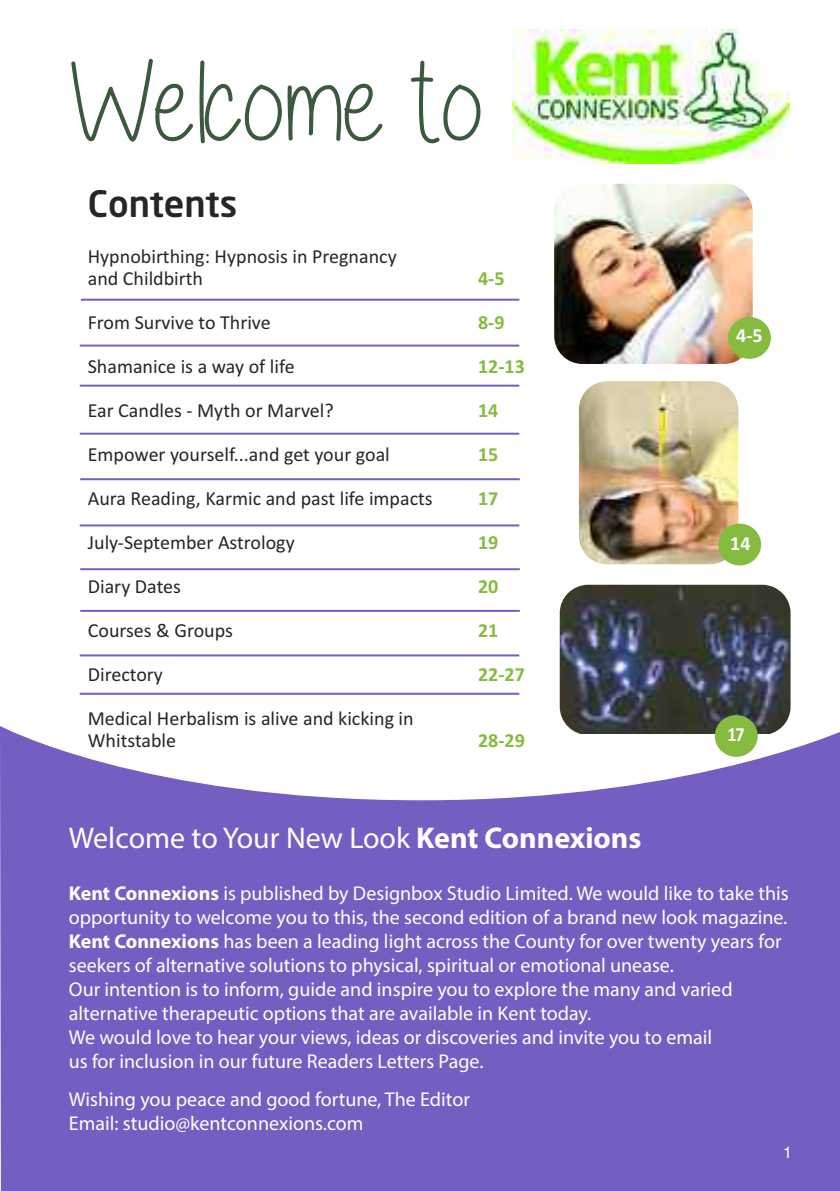
<style>
.page{position:relative;width:840px;height:1191px;background:#fff}
.page>*{position:absolute;margin:0;border:0;box-sizing:border-box;transform-origin:0 0}
.t1{font:112px "Alittlesunshine";color:#3b593c}
.t2{font:500 36px "Neo Sans Std";color:#272627}
.t3{font:30px "Myriad Pro";color:#fff}
.t4{font:20px/24px "Myriad Pro";color:#fff}
.t5{font:20px/22px "Calibri";color:#272627}
.t6{font:700 20px "Calibri";color:#85bc3f}
.t7{font:700 20px "Calibri";color:#fff}
.t8{font:700 20px "Calibri";color:#fff;scale:.9 1}
.t9{font:16px "Helvetica";color:#fff}
.s1{font-weight:700}
</style>
<div class="page">
<svg style="left:0;top:724px;width:839px;height:467px;background:#836fc8"></svg>
<img style="left:553px;top:184px;width:199px;height:180px;border-radius:28px">
<img style="left:512px;top:29px;width:276px;height:135px">
<img style="left:578px;top:381px;width:160px;height:183px;border-radius:28px">
<img style="left:559px;top:585px;width:231px;height:148px;border-radius:28px">
<div style="left:727px;top:317px;width:43px;height:42px;background:#85bc3f;border-radius:50%"></div>
<div style="left:717px;top:523px;width:43px;height:42px;background:#85bc3f;border-radius:50%"></div>
<div style="left:714px;top:715px;width:43px;height:42px;background:#85bc3f;border-radius:50%"></div>
<hr style="left:81px;top:299px;width:438px;height:2px;background:#745ec2">
<hr style="left:80px;top:344px;width:439px;height:2px;background:#745ec2">
<hr style="left:80px;top:385px;width:439px;height:2px;background:#745ec2">
<hr style="left:80px;top:433px;width:439px;height:2px;background:#745ec2">
<hr style="left:80px;top:478px;width:439px;height:2px;background:#745ec2">
<hr style="left:80px;top:524px;width:439px;height:2px;background:#745ec2">
<hr style="left:80px;top:568px;width:439px;height:2px;background:#745ec2">
<hr style="left:80px;top:610px;width:439px;height:2px;background:#745ec2">
<hr style="left:80px;top:693px;width:439px;height:2px;background:#745ec2">
<hr style="left:80px;top:654px;width:439px;height:2px;background:#745ec2">
<h1 class="t1" style="left:69px;top:44px;width:415px">Welcome to</h1>
<h2 class="t2" style="left:88px;top:189px;width:151px">Contents</h2>
<p class="t5" style="left:88px;top:245px;width:310px">Hypnobirthing: Hypnosis in Pregnancy and Childbirth</p>
<p class="t6" style="left:478px;top:266px;width:28px">4-5</p>
<p class="t5" style="left:88px;top:311px;width:184px">From Survive to Thrive</p>
<p class="t6" style="left:478px;top:310px;width:28px">8-9</p>
<p class="t5" style="left:88px;top:355px;width:208px">Shamanice is a way of life</p>
<p class="t6" style="left:478px;top:354px;width:48px">12-13</p>
<p class="t5" style="left:88px;top:399px;width:247px">Ear Candles - Myth or Marvel?</p>
<p class="t6" style="left:478px;top:398px;width:22px">14</p>
<p class="t5" style="left:88px;top:443px;width:303px">Empower yourself...and get your goal</p>
<p class="t6" style="left:478px;top:442px;width:22px">15</p>
<p class="t5" style="left:88px;top:487px;width:346px">Aura Reading, Karmic and past life impacts</p>
<p class="t6" style="left:478px;top:486px;width:22px">17</p>
<p class="t5" style="left:88px;top:531px;width:208px">July-September Astrology</p>
<p class="t6" style="left:478px;top:530px;width:22px">19</p>
<p class="t5" style="left:88px;top:575px;width:95px">Diary Dates</p>
<p class="t6" style="left:478px;top:574px;width:22px">20</p>
<p class="t5" style="left:88px;top:619px;width:147px">Courses &amp; Groups</p>
<p class="t6" style="left:478px;top:618px;width:22px">21</p>
<p class="t5" style="left:88px;top:663px;width:77px">Directory</p>
<p class="t6" style="left:478px;top:662px;width:48px">22-27</p>
<p class="t5" style="left:88px;top:707px;width:327px">Medical Herbalism is alive and kicking in<br>Whitstable</p>
<p class="t6" style="left:478px;top:728px;width:48px">28-29</p>
<p class="t7" style="left:735px;top:324px;width:28px">4-5</p>
<p class="t7" style="left:729px;top:531px;width:22px">14</p>
<p class="t8" style="left:727px;top:722px;width:21px">17</p>
<h3 class="t3" style="left:69px;top:826px;width:574px">Welcome to Your New Look <span class="s1">Kent Connexions</span></h3>
<p class="t4" style="left:69px;top:883px;width:721px"><span class="s1">Kent Connexions</span> is published by Designbox Studio Limited. We would like to take this opportunity to welcome you to this, the second edition of a brand new look magazine.<br><span class="s1">Kent Connexions</span> has been a leading light across the County for over twenty years for seekers of alternative solutions to physical, spiritual or emotional unease.<br>Our intention is to inform, guide and inspire you to explore the many and varied alternative therapeutic options that are available in Kent today.<br>We would love to hear your views, ideas or discoveries and invite you to email<br>us for inclusion in our future Readers Letters Page.</p>
<p class="t4" style="left:69px;top:1089px;width:402px">Wishing you peace and good fortune, The Editor<br>Email: studio@kentconnexions.com</p>
<p class="t9" style="left:782px;top:1142px;width:10px">1</p>
</div>
